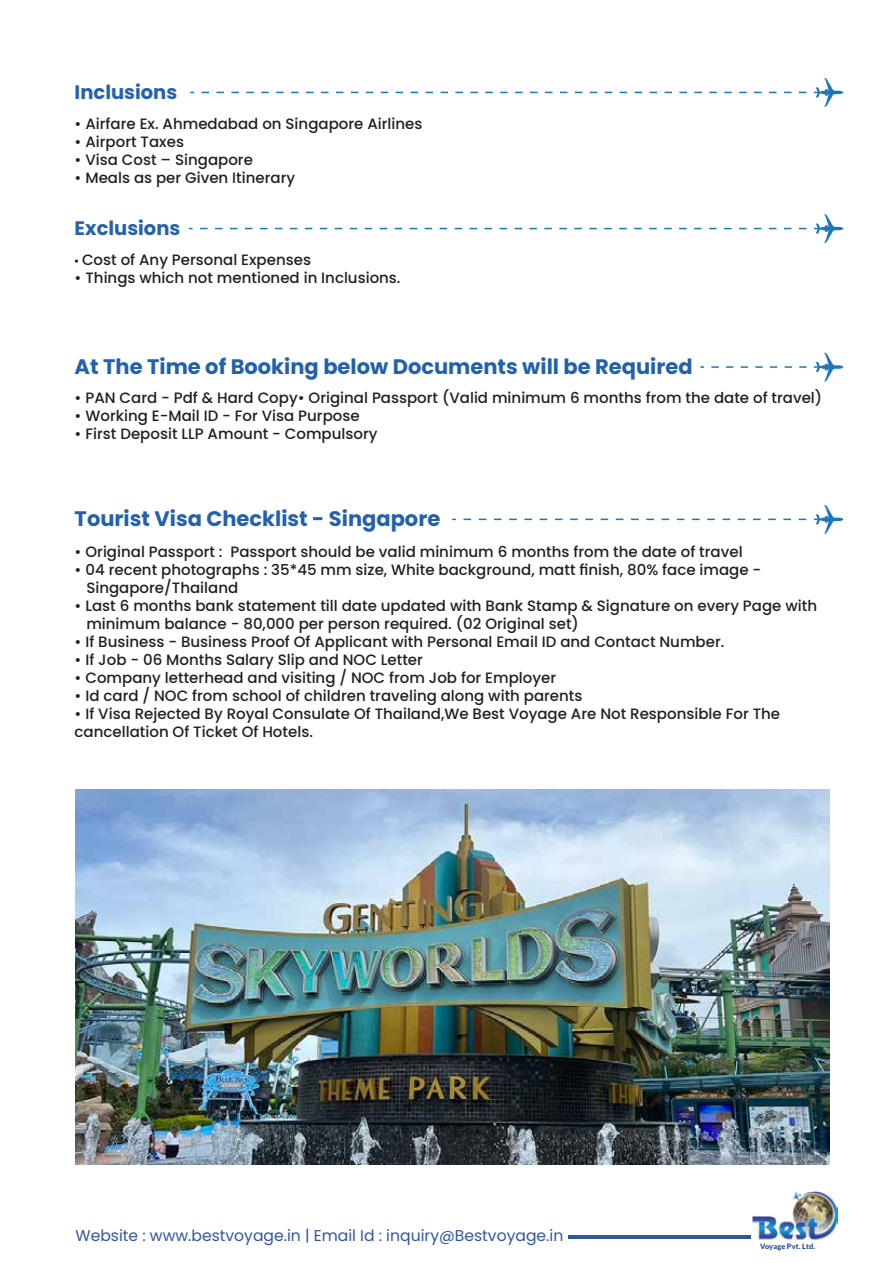
<style>
.page{position:relative;width:893px;height:1263px;background:#fff}
.page>*{position:absolute;margin:0;border:0;box-sizing:border-box;transform-origin:0 0}
.t1{font:700 21px "Poppins";color:#2361ac}
.t2{font:700 19.5px "Poppins";color:#2562ac}
.t3{font:15.6px "Poppins";color:#3255a1}
.t4{font:500 15px/18px "Poppins";color:#221f1f}
.t5{font:900 7.35px "Lato";letter-spacing:.01em;color:#314f9d}
.s1{font-family:"Myriad Pro";font-weight:400}
</style>
<div class="page">
<svg style="left:202px;top:78px;width:641px;height:29px"></svg>
<svg style="left:200px;top:214px;width:643px;height:29px"></svg>
<svg style="left:711px;top:353px;width:132px;height:28px"></svg>
<svg style="left:463px;top:505px;width:380px;height:29px"></svg>
<img style="left:753px;top:1192px;width:84px;height:48px">
<hr style="left:568px;top:1236px;width:183px;height:3px;background:#3255a1">
<img style="left:75px;top:789px;width:755px;height:376px">
<h2 class="t2" style="left:75px;top:81px;width:104px">Inclusions</h2>
<p class="t4" style="left:75px;top:115px;width:349px">• Airfare Ex. Ahmedabad on Singapore Airlines</p>
<p class="t4" style="left:75px;top:133px;width:111px">• Airport Taxes</p>
<p class="t4" style="left:75px;top:151px;width:180px">• Visa Cost – Singapore</p>
<p class="t4" style="left:75px;top:169px;width:222px">• Meals as per Given Itinerary</p>
<h2 class="t2" style="left:75px;top:217px;width:107px">Exclusions</h2>
<p class="t4" style="left:75px;top:251px;width:238px"><span class="s1">•</span> Cost of Any Personal Expenses</p>
<p class="t4" style="left:75px;top:269px;width:327px">• Things which not mentioned in Inclusions.</p>
<h1 class="t1" style="left:75px;top:354px;width:619px">At The Time of Booking below Documents will be Required</h1>
<p class="t4" style="left:75px;top:389px;width:749px">• PAN Card - Pdf &amp; Hard Copy• Original Passport (Valid minimum 6 months from the date of travel)</p>
<p class="t4" style="left:75px;top:407px;width:287px">• Working E-Mail ID - For Visa Purpose</p>
<p class="t4" style="left:75px;top:425px;width:304px">• First Deposit LLP Amount - Compulsory</p>
<h1 class="t1" style="left:75px;top:506px;width:367px">Tourist Visa Checklist - Singapore</h1>
<p class="t4" style="left:75px;top:543px;width:669px">• Original Passport : Passport should be valid minimum 6 months from the date of travel</p>
<p class="t4" style="left:86px;top:561px;width:676px;text-indent:-12px">• 04 recent photographs : 35*45 mm size, White background, matt finish, 80% face image -<br>Singapore/Thailand</p>
<p class="t4" style="left:86px;top:597px;width:732px;text-indent:-12px">• Last 6 months bank statement till date updated with Bank Stamp &amp; Signature on every Page with minimum balance - 80,000 per person required. (02 Original set)</p>
<p class="t4" style="left:75px;top:633px;width:651px">• If Business - Business Proof Of Applicant with Personal Email ID and Contact Number.</p>
<p class="t4" style="left:75px;top:651px;width:350px">• If Job - 06 Months Salary Slip and NOC Letter</p>
<p class="t4" style="left:75px;top:669px;width:483px">• Company letterhead and visiting / NOC from Job for Employer</p>
<p class="t4" style="left:75px;top:687px;width:509px">• Id card / NOC from school of children traveling along with parents</p>
<p class="t4" style="left:75px;top:705px;width:707px">• If Visa Rejected By Royal Consulate Of Thailand,We Best Voyage Are Not Responsible For The cancellation Of Ticket Of Hotels.</p>
<p class="t3" style="left:75px;top:1226px;width:489px">Website : www.bestvoyage.in | Email Id : inquiry@Bestvoyage.in</p>
<p class="t5" style="left:760px;top:1241px;width:56px">Voyage Pvt. Ltd.</p>
</div>
